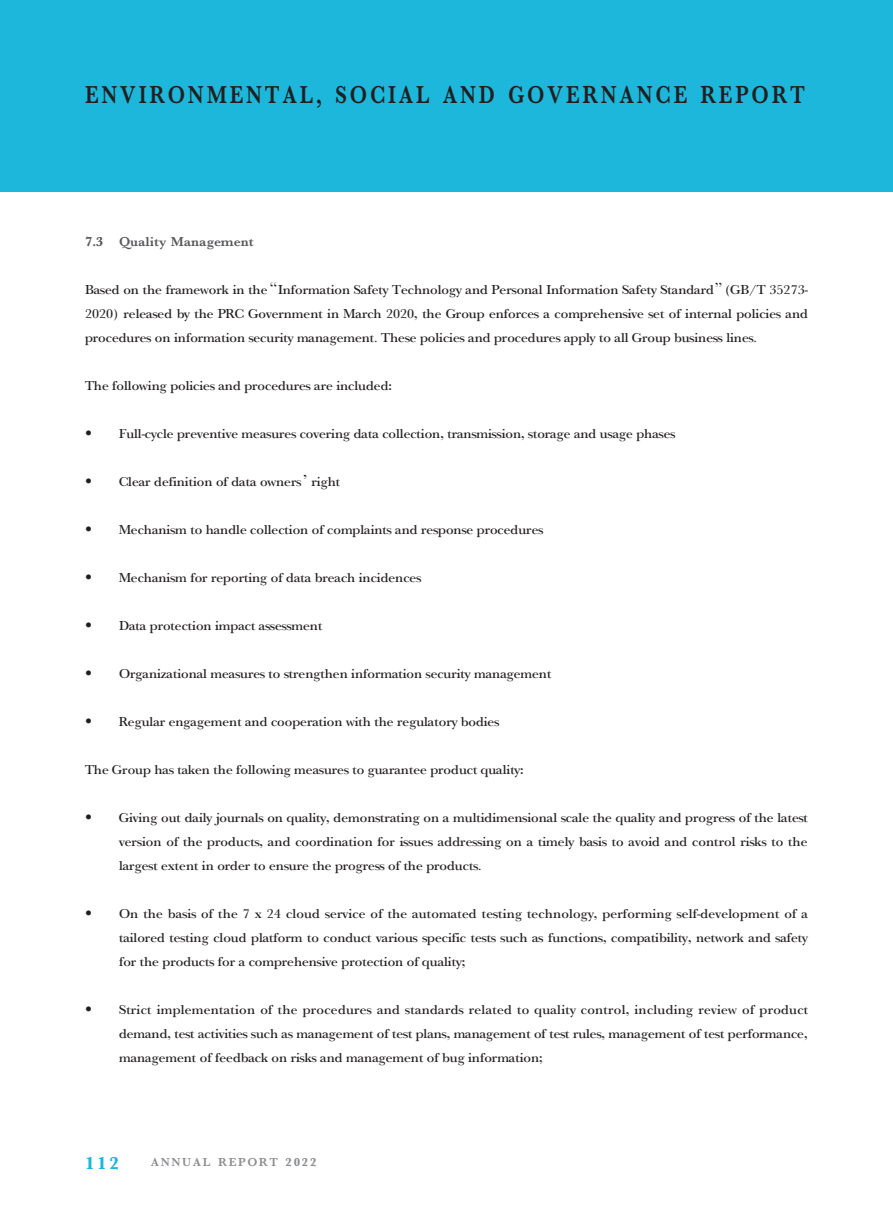
<style>
.page{position:relative;width:893px;height:1212px;background:#fff}
.page>*{position:absolute;margin:0;border:0;box-sizing:border-box;transform-origin:0 0}
.t1{font:700 25.5px "M Sung HK";letter-spacing:.135em;color:#231f20;scale:.82 1}
.t2{font:700 18px "M Sung HK";color:#1cb7da}
.t3{font:500 13.5px/24px "M Sung HK";color:#231f20;text-align:justify}
.t4{font:700 13.5px "M Sung HK";color:#57585a}
.t5{font:700 12px "M Sung HK";letter-spacing:.135em;color:#8a8c8f}
</style>
<div class="page">
<div style="left:0;top:0;width:893px;height:191px;background:#1cb7da"></div>
<h1 class="t1" style="left:85px;top:81px;width:879px">ENVIRONMENTAL, SOCIAL AND GOVERNANCE REPORT</h1>
<p class="t4" style="left:85px;top:234px;width:170px">7.3 Quality Management</p>
<p class="t3" style="left:85px;top:276px;width:724px">Based on the framework in the “Information Safety Technology and Personal Information Safety Standard”(GB/T 35273- 2020) released by the PRC Government in March 2020, the Group enforces a comprehensive set of internal policies and procedures on information security management. These policies and procedures apply to all Group business lines.</p>
<p class="t3" style="left:85px;top:372px;width:308px">The following policies and procedures are included:</p>
<p class="t3" style="left:82px;top:420px;width:595px">• Full-cycle preventive measures covering data collection, transmission, storage and usage phases</p>
<p class="t3" style="left:82px;top:468px;width:260px">• Clear definition of data owners’right</p>
<p class="t3" style="left:82px;top:516px;width:463px">• Mechanism to handle collection of complaints and response procedures</p>
<p class="t3" style="left:82px;top:564px;width:341px">• Mechanism for reporting of data breach incidences</p>
<p class="t3" style="left:82px;top:612px;width:242px">• Data protection impact assessment</p>
<p class="t3" style="left:82px;top:660px;width:471px">• Organizational measures to strengthen information security management</p>
<p class="t3" style="left:82px;top:708px;width:419px">• Regular engagement and cooperation with the regulatory bodies</p>
<p class="t3" style="left:85px;top:756px;width:440px">The Group has taken the following measures to guarantee product quality:</p>
<p class="t3" style="left:119px;top:804px;width:690px;text-indent:-37px">• Giving out daily journals on quality, demonstrating on a multidimensional scale the quality and progress of the latest version of the products, and coordination for issues addressing on a timely basis to avoid and control risks to the largest extent in order to ensure the progress of the products.</p>
<p class="t3" style="left:119px;top:900px;width:690px;text-indent:-37px">• On the basis of the 7 x 24 cloud service of the automated testing technology, performing self-development of a tailored testing cloud platform to conduct various specific tests such as functions, compatibility, network and safety for the products for a comprehensive protection of quality;</p>
<p class="t3" style="left:119px;top:996px;width:691px;text-indent:-37px">• Strict implementation of the procedures and standards related to quality control, including review of product demand, test activities such as management of test plans, management of test rules, management of test performance, management of feedback on risks and management of bug information;</p>
<h2 class="t2" style="left:85px;top:1153px;width:36px">112</h2>
<p class="t5" style="left:151px;top:1155px;width:167px">ANNUAL REPORT 2022</p>
</div>
